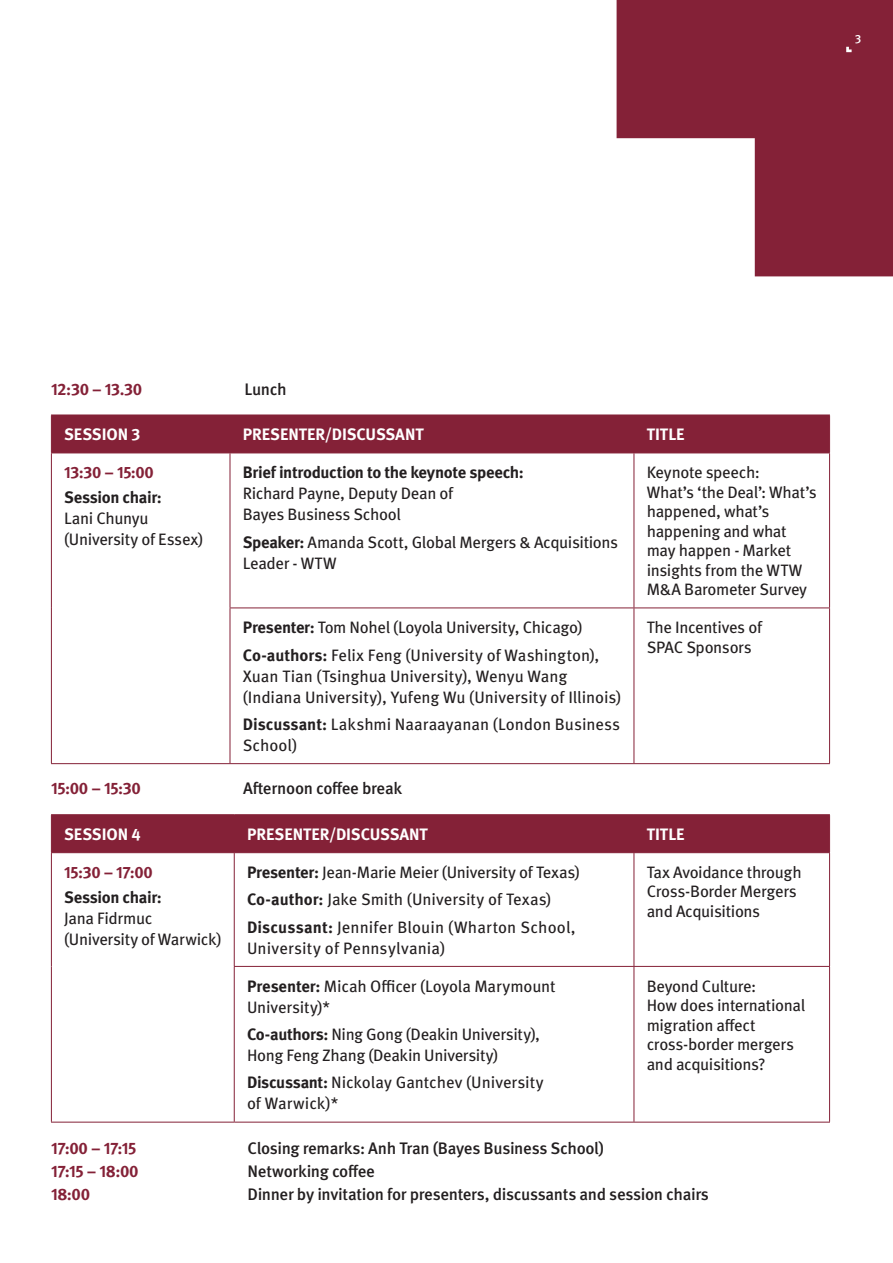
<style>
.page{position:relative;width:893px;height:1263px;background:#fff}
.page>*{position:absolute;margin:0;border:0;box-sizing:border-box;transform-origin:0 0}
._4__Highlighted_Cont{font:500 16.65px "Meta Pro";letter-spacing:-.02em;color:#231f20}
._4__Highlighted_Cont-2{font:700 16.65px "Meta Pro";letter-spacing:-.03em;color:#842137}
._3__Lead-in__MetaOT{font:16.5px/19.5px "Meta OT";letter-spacing:-.015em;color:#231f20}
._4__Highlighted_Cont-3{font:16.5px/21px "Meta OT";letter-spacing:-.02em;color:#231f20}
._4__Highlighted_Cont-4{font:700 16.5px "Meta Pro";letter-spacing:-.005em;color:#fff}
._3__Lead-in__MetaOT-2{font:16.5px/21px "Meta OT";letter-spacing:.01em;color:#231f20}
._4__Highlighted_Cont-5{font:700 16.5px "Meta OT";letter-spacing:-.025em;color:#842137}
._14__Folio_-_RHP__Me{font:500 12px "Meta Pro";color:#fff}
.s1{font-weight:700}
</style>
<div class="page">
<svg style="left:617px;top:0;width:276px;height:276px;fill:#842137"></svg>
<svg style="left:846px;top:47px;width:6px;height:5px"></svg>
<div style="left:52px;top:416px;width:777px;height:37px;background:#842137"></div>
<hr style="left:51px;top:415px;width:1px;height:38px;background:#842137">
<hr style="left:51px;top:415px;width:179px;height:1px;background:#842137">
<hr style="left:230px;top:415px;width:1px;height:38px;background:#842137">
<hr style="left:230px;top:415px;width:404px;height:1px;background:#842137">
<hr style="left:634px;top:415px;width:196px;height:1px;background:#842137">
<hr style="left:634px;top:415px;width:1px;height:38px;background:#842137">
<hr style="left:829px;top:415px;width:1px;height:38px;background:#842137">
<hr style="left:51px;top:453px;width:1px;height:155px;background:#842137">
<hr style="left:51px;top:608px;width:1px;height:155px;background:#842137">
<hr style="left:51px;top:453px;width:179px;height:1px;background:#842137">
<hr style="left:230px;top:453px;width:1px;height:154px;background:#842137">
<hr style="left:230px;top:453px;width:404px;height:1px;background:#842137">
<hr style="left:634px;top:453px;width:196px;height:1px;background:#842137">
<hr style="left:634px;top:453px;width:1px;height:154px;background:#842137">
<hr style="left:829px;top:453px;width:1px;height:154px;background:#842137">
<hr style="left:51px;top:763px;width:179px;height:1px;background:#842137">
<hr style="left:230px;top:608px;width:1px;height:155px;background:#842137">
<hr style="left:230px;top:607px;width:404px;height:1px;background:#842137">
<hr style="left:634px;top:607px;width:196px;height:1px;background:#842137">
<hr style="left:634px;top:608px;width:1px;height:155px;background:#842137">
<hr style="left:829px;top:608px;width:1px;height:155px;background:#842137">
<hr style="left:230px;top:763px;width:404px;height:1px;background:#842137">
<hr style="left:634px;top:763px;width:196px;height:1px;background:#842137">
<div style="left:52px;top:815px;width:777px;height:37px;background:#842137"></div>
<hr style="left:51px;top:815px;width:1px;height:37px;background:#842137">
<hr style="left:51px;top:814px;width:183px;height:1px;background:#842137">
<hr style="left:234px;top:815px;width:1px;height:37px;background:#842137">
<hr style="left:234px;top:814px;width:400px;height:1px;background:#842137">
<hr style="left:634px;top:814px;width:196px;height:1px;background:#842137">
<hr style="left:634px;top:815px;width:1px;height:37px;background:#842137">
<hr style="left:829px;top:815px;width:1px;height:37px;background:#842137">
<hr style="left:51px;top:853px;width:1px;height:113px;background:#842137">
<hr style="left:51px;top:966px;width:1px;height:156px;background:#842137">
<hr style="left:51px;top:852px;width:183px;height:1px;background:#842137">
<hr style="left:234px;top:853px;width:1px;height:113px;background:#842137">
<hr style="left:234px;top:852px;width:400px;height:1px;background:#842137">
<hr style="left:634px;top:852px;width:196px;height:1px;background:#842137">
<hr style="left:634px;top:853px;width:1px;height:113px;background:#842137">
<hr style="left:829px;top:853px;width:1px;height:113px;background:#842137">
<hr style="left:51px;top:1122px;width:183px;height:1px;background:#842137">
<hr style="left:234px;top:967px;width:1px;height:155px;background:#842137">
<hr style="left:234px;top:966px;width:400px;height:1px;background:#842137">
<hr style="left:634px;top:966px;width:196px;height:1px;background:#842137">
<hr style="left:634px;top:967px;width:1px;height:155px;background:#842137">
<hr style="left:829px;top:967px;width:1px;height:155px;background:#842137">
<hr style="left:234px;top:1122px;width:400px;height:1px;background:#842137">
<hr style="left:634px;top:1122px;width:196px;height:1px;background:#842137">
<p class="_14__Folio_-_RHP__Me" style="left:855px;top:29px;width:8px">3</p>
<p class="_4__Highlighted_Cont-2" style="left:51px;top:376px;width:93px">12:30 – 13.30</p>
<p class="_4__Highlighted_Cont" style="left:244px;top:376px;width:44px">Lunch</p>
<p class="_4__Highlighted_Cont-4" style="left:64px;top:422px;width:77px">SESSION 3</p>
<p class="_4__Highlighted_Cont-4" style="left:243px;top:422px;width:182px">PRESENTER/DISCUSSANT</p>
<p class="_4__Highlighted_Cont-4" style="left:647px;top:422px;width:39px">TITLE</p>
<p class="_4__Highlighted_Cont-5" style="left:64px;top:463px;width:91px">13:30 – 15:00</p>
<p class="_4__Highlighted_Cont-3" style="left:64px;top:487px;width:141px"><span class="s1">Session chair:<br></span>Lani Chunyu (University of Essex)</p>
<p class="_3__Lead-in__MetaOT" style="left:243px;top:462px;width:283px;line-height:21px"><span class="s1">Brief introduction to the keynote speech:<br></span>Richard Payne, Deputy Dean of<br>Bayes Business School</p>
<p class="_3__Lead-in__MetaOT" style="left:243px;top:532px;width:377px;line-height:21px"><span class="s1">Speaker:</span> Amanda Scott, Global Mergers &amp; Acquisitions<br>Leader - WTW</p>
<p class="_3__Lead-in__MetaOT" style="left:647px;top:463px;width:115px">Keynote speech:</p>
<p class="_3__Lead-in__MetaOT" style="left:647px;top:483px;width:172px">What’s ‘the Deal’: What’s happened, what’s happening and what may happen - Market insights from the WTW<br>M&amp;A Barometer Survey</p>
<p class="_3__Lead-in__MetaOT" style="left:243px;top:618px;width:341px"><span class="s1">Presenter:</span> Tom Nohel (Loyola University, Chicago)</p>
<p class="_3__Lead-in__MetaOT" style="left:243px;top:645px;width:380px;line-height:21px"><span class="s1">Co-authors:</span> Felix Feng (University of Washington),<br>Xuan Tian (Tsinghua University), Wenyu Wang (Indiana University), Yufeng Wu (University of Illinois)</p>
<p class="_3__Lead-in__MetaOT" style="left:243px;top:714px;width:379px;line-height:21px"><span class="s1">Discussant:</span> Lakshmi Naaraayanan (London Business<br>School)</p>
<p class="_4__Highlighted_Cont-2" style="left:51px;top:775px;width:91px">15:00 – 15:30</p>
<p class="_4__Highlighted_Cont" style="left:243px;top:775px;width:160px">Afternoon coffee break</p>
<p class="_3__Lead-in__MetaOT" style="left:647px;top:618px;width:117px">The Incentives of<br>SPAC Sponsors</p>
<p class="_4__Highlighted_Cont-4" style="left:64px;top:821px;width:78px">SESSION 4</p>
<p class="_4__Highlighted_Cont-4" style="left:247px;top:821px;width:182px">PRESENTER/DISCUSSANT</p>
<p class="_4__Highlighted_Cont-4" style="left:647px;top:821px;width:39px">TITLE</p>
<p class="_4__Highlighted_Cont-5" style="left:64px;top:862px;width:90px">15:30 – 17:00</p>
<p class="_4__Highlighted_Cont-3" style="left:64px;top:887px;width:159px"><span class="s1">Session chair:<br></span>Jana Fidrmuc (University of Warwick)</p>
<p class="_3__Lead-in__MetaOT" style="left:247px;top:863px;width:334px"><span class="s1">Presenter:</span> Jean-Marie Meier (University of Texas)</p>
<p class="_3__Lead-in__MetaOT" style="left:247px;top:890px;width:306px"><span class="s1">Co-author:</span> Jake Smith (University of Texas)</p>
<p class="_3__Lead-in__MetaOT-2" style="left:247px;top:917px;width:330px"><span class="s1">Discussant:</span> Jennifer Blouin (Wharton School,<br>University of Pennsylvania)</p>
<p class="_3__Lead-in__MetaOT" style="left:647px;top:863px;width:157px">Tax Avoidance through<br>Cross-Border Mergers and Acquisitions</p>
<p class="_3__Lead-in__MetaOT" style="left:247px;top:976px;width:310px;line-height:21px"><span class="s1">Presenter:</span> Micah Officer (Loyola Marymount<br>University)*</p>
<p class="_3__Lead-in__MetaOT" style="left:247px;top:1024px;width:295px;line-height:21px"><span class="s1">Co-authors:</span> Ning Gong (Deakin University),<br>Hong Feng Zhang (Deakin University)</p>
<p class="_3__Lead-in__MetaOT" style="left:247px;top:1072px;width:298px;line-height:21px"><span class="s1">Discussant:</span> Nickolay Gantchev (University of Warwick)*</p>
<p class="_3__Lead-in__MetaOT" style="left:647px;top:976px;width:160px">Beyond Culture:<br>How does international migration affect cross-border mergers and acquisitions?</p>
<p class="_4__Highlighted_Cont-2" style="left:51px;top:1135px;width:87px">17:00 – 17:15</p>
<p class="_4__Highlighted_Cont" style="left:248px;top:1136px;width:358px">Closing remarks: Anh Tran (Bayes Business School)</p>
<p class="_4__Highlighted_Cont-2" style="left:51px;top:1158px;width:89px">17:15 – 18:00</p>
<p class="_4__Highlighted_Cont" style="left:248px;top:1158px;width:129px">Networking coffee</p>
<p class="_4__Highlighted_Cont-2" style="left:51px;top:1181px;width:41px">18:00</p>
<p class="_4__Highlighted_Cont" style="left:248px;top:1181px;width:463px">Dinner by invitation for presenters, discussants and session chairs</p>
</div>
